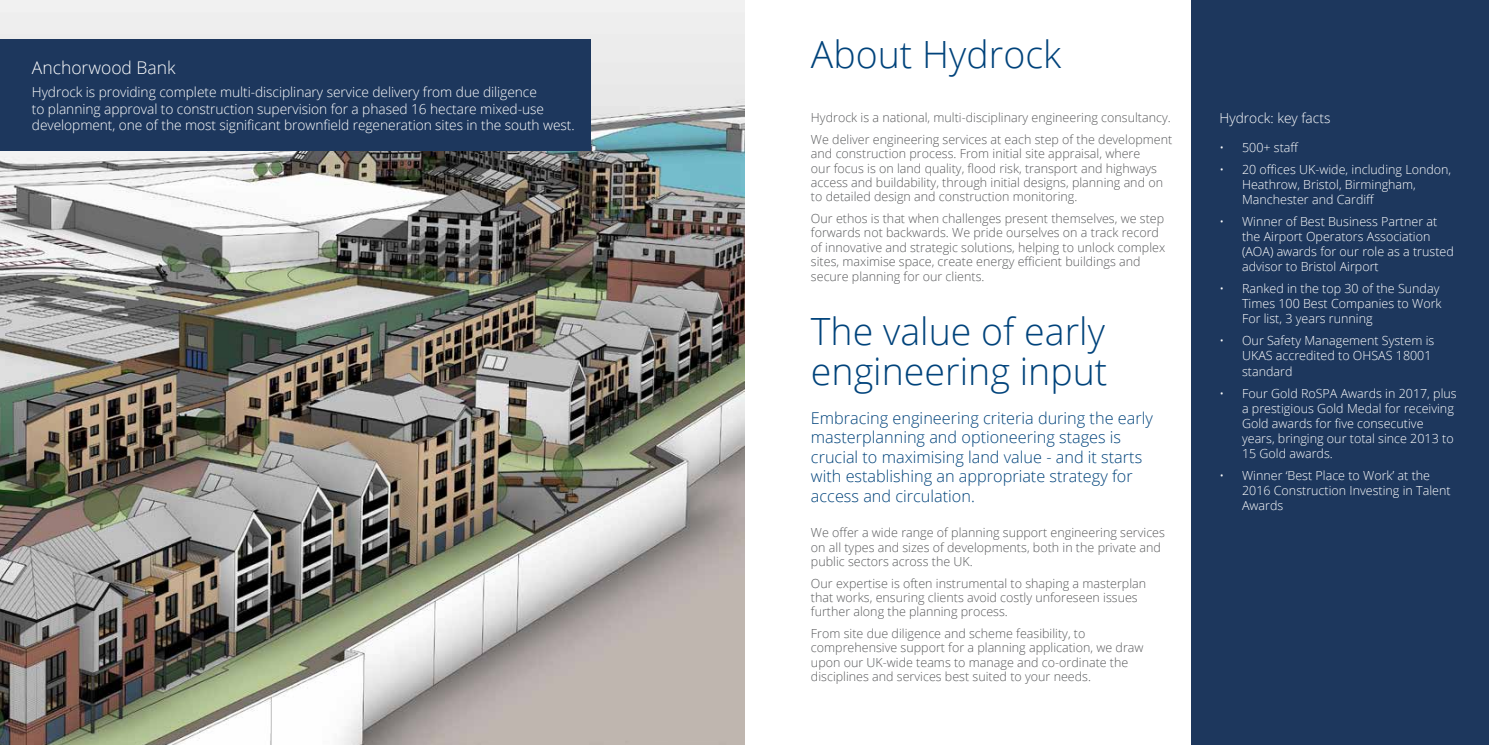
<style>
.page{position:relative;width:1489px;height:745px;background:#fff}
.page>*{position:absolute;margin:0;border:0;box-sizing:border-box;transform-origin:0 0}
.t1{font:300 37.5px/40px "Open Sans";color:#00437b}
.t2{font:300 17.5px "Open Sans";color:#fff}
.t3{font:300 16.25px/19.5px "Open Sans";color:#00437b}
.t4{font:300 13.75px/16.5px "Open Sans";letter-spacing:-.005em;color:#fff}
.t5{font:300 12.5px/14.4px "Open Sans";color:#58595b}
.t6{font:300 12.5px/15px "Open Sans";color:#fff}
</style>
<div class="page">
<img style="left:0;top:0;width:744px;height:744px">
<div style="left:0;top:39px;width:590px;height:112px;background:#1d375d"></div>
<div style="left:1191px;top:0;width:297px;height:744px;background:#1d375d"></div>
<h2 class="t2" style="left:32px;top:55px;width:145px">Anchorwood Bank</h2>
<p class="t4" style="left:32px;top:84px;width:544px">Hydrock is providing complete multi-disciplinary service delivery from due diligence<br>to planning approval to construction supervision for a phased 16 hectare mixed-use development, one of the most significant brownfield regeneration sites in the south west.</p>
<h1 class="t1" style="left:811px;top:33px;width:252px">About Hydrock</h1>
<p class="t5" style="left:811px;top:107px;width:363px;line-height:21.5px">Hydrock is a national, multi-disciplinary engineering consultancy.<br>We deliver engineering services at each step of the development</p>
<p class="t5" style="left:811px;top:146px;width:353px">and construction process. From initial site appraisal, where our focus is on land quality, flood risk, transport and highways access and buildability, through initial designs, planning and on to detailed design and construction monitoring.</p>
<p class="t5" style="left:811px;top:211px;width:356px">Our ethos is that when challenges present themselves, we step forwards not backwards. We pride ourselves on a track record of innovative and strategic solutions, helping to unlock complex sites, maximise space, create energy efficient buildings and secure planning for our clients.</p>
<h1 class="t1" style="left:811px;top:310px;width:298px">The value of early engineering input</h1>
<h3 class="t3" style="left:811px;top:407px;width:343px">Embracing engineering criteria during the early masterplanning and optioneering stages is crucial to maximising land value - and it starts with establishing an appropriate strategy for access and circulation.</h3>
<p class="t5" style="left:811px;top:525px;width:355px">We offer a wide range of planning support engineering services on all types and sizes of developments, both in the private and public sectors across the UK.</p>
<p class="t5" style="left:811px;top:575px;width:337px">Our expertise is often instrumental to shaping a masterplan that works, ensuring clients avoid costly unforeseen issues further along the planning process.</p>
<p class="t5" style="left:811px;top:625px;width:334px">From site due diligence and scheme feasibility, to comprehensive support for a planning application, we draw upon our UK-wide teams to manage and co-ordinate the disciplines and services best suited to your needs.</p>
<p class="t4" style="left:1219px;top:110px;width:112px">Hydrock: key facts</p>
<p class="t6" style="left:1219px;top:139px;width:81px">• 500+ staff</p>
<p class="t6" style="left:1241px;top:161px;width:211px;text-indent:-22px">• 20 offices UK-wide, including London,<br>Heathrow, Bristol, Birmingham,<br>Manchester and Cardiff</p>
<p class="t6" style="left:1241px;top:214px;width:213px;text-indent:-22px">• Winner of Best Business Partner at the Airport Operators Association (AOA) awards for our role as a trusted advisor to Bristol Airport</p>
<p class="t6" style="left:1241px;top:281px;width:201px;text-indent:-22px">• Ranked in the top 30 of the Sunday<br>Times 100 Best Companies to Work<br>For list, 3 years running</p>
<p class="t6" style="left:1241px;top:333px;width:194px;text-indent:-22px">• Our Safety Management System is<br>UKAS accredited to OHSAS 18001 standard</p>
<p class="t6" style="left:1241px;top:385px;width:216px;text-indent:-22px">• Four Gold RoSPA Awards in 2017, plus a prestigious Gold Medal for receiving<br>Gold awards for five consecutive years, bringing our total since 2013 to<br>15 Gold awards.</p>
<p class="t6" style="left:1241px;top:467px;width:210px;text-indent:-22px">• Winner ‘Best Place to Work’ at the<br>2016 Construction Investing in Talent<br>Awards</p>
</div>
